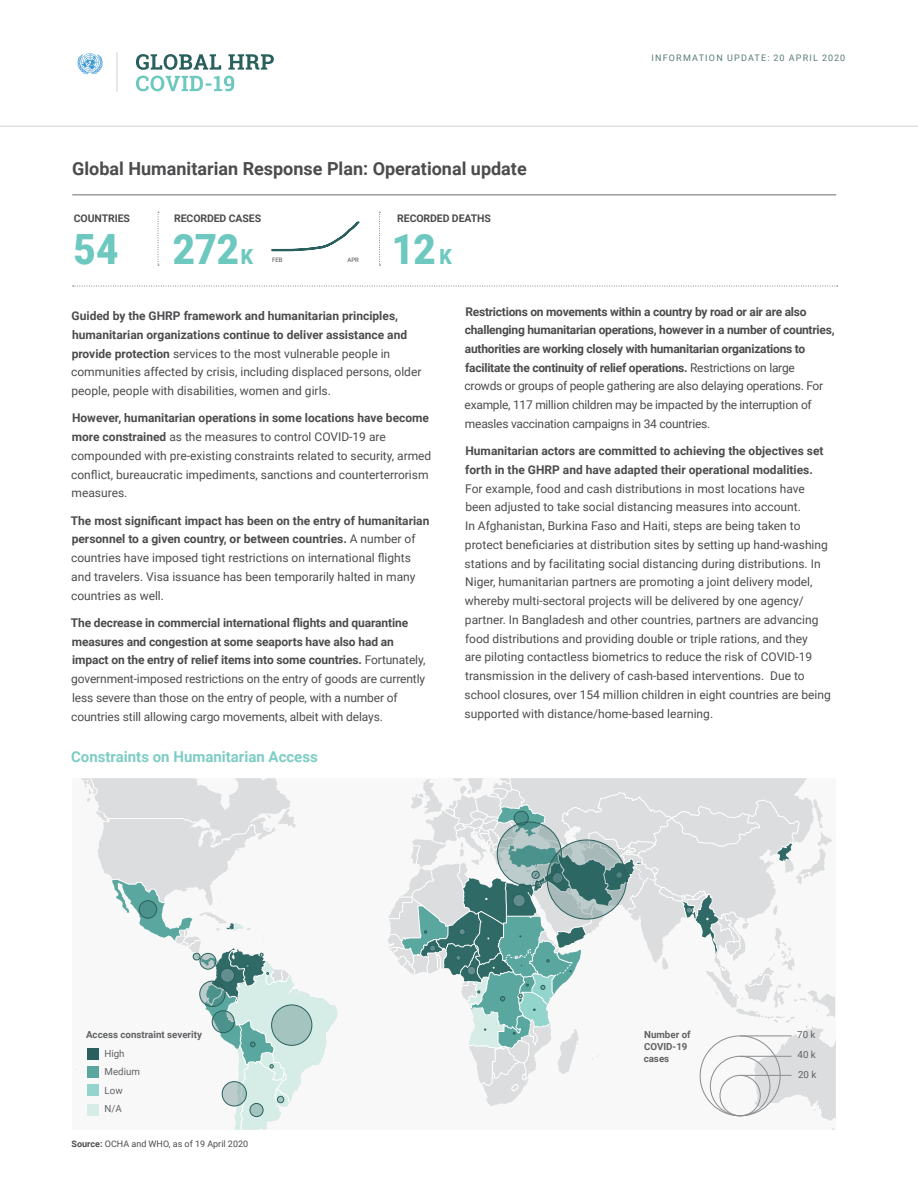
<style>
.page{position:relative;width:918px;height:1188px;background:#fff}
.page>*{position:absolute;margin:0;border:0;box-sizing:border-box;transform-origin:0 0}
.t1{font:900 41.7px "Roboto";letter-spacing:-.01em;color:#6dc8bf;scale:.92 1}
.t2{font:700 18px "Roboto";color:#4c4c4e}
.t3{font:700 15px "Roboto";color:#7dcdc5}
.t4{font:12px/18.8px "Roboto";color:#4c4c4e}
.t5{font:700 12px/18.8px "Roboto";letter-spacing:-.02em;color:#4c4c4e}
.t6{font:700 12px/18.8px "Roboto";color:#4c4c4e}
.t7{font:700 10.5px "Roboto";letter-spacing:-.01em;color:#4c4c4e}
.t8{font:700 9.75px/12px "Roboto";color:#616264}
.t9{font:9.75px/18.5px "Roboto";color:#616264}
.t10{font:9px "Roboto";color:#4c4c4e}
.t11{font:9px "Roboto";letter-spacing:.135em;color:#5a7a79}
.t12{font:6px "Roboto";color:#4c4c4e}
.s1{font-size:20.85px}
.s2{font-weight:700}
.s3{font-weight:400}
</style>
<div class="page">
<div style="left:72px;top:778px;width:764px;height:352px;background:#f8f8f9"></div>
<svg style="left:76px;top:778px;width:261px;height:352px"></svg>
<svg style="left:388px;top:778px;width:448px;height:352px"></svg>
<div style="left:513px;top:894px;width:12px;height:13px;background:#628e8f;border-radius:50%"></div>
<div style="left:513px;top:894px;width:12px;height:13px;border:1px solid #29605d;border-radius:50%"></div>
<svg style="left:547px;top:840px;width:79px;height:79px;background:#729694"></svg>
<svg style="left:497px;top:822px;width:64px;height:64px;background:#8aaeac"></svg>
<div style="left:497px;top:822px;width:65px;height:64px;border:1px solid #29605d;border-radius:50%"></div>
<div style="left:720px;top:1075px;width:41px;height:41px;border:1px solid #8a8c8e;border-radius:50%"></div>
<div style="left:710px;top:1056px;width:60px;height:60px;border:1px solid #8a8c8e;border-radius:50%"></div>
<hr style="left:740px;top:1036px;width:52px;height:1px;background:#8a8c8e">
<hr style="left:740px;top:1056px;width:52px;height:1px;background:#8a8c8e">
<hr style="left:740px;top:1075px;width:52px;height:1px;background:#8a8c8e">
<svg style="left:136px;top:76px;width:98px;height:15px"></svg>
<svg style="left:136px;top:54px;width:138px;height:16px"></svg>
<hr style="left:117px;top:52px;width:1px;height:40px;background:#d1d3d4">
<svg style="left:78px;top:53px;width:25px;height:21px"></svg>
<hr style="left:0;top:126px;width:918px;height:1px;background:#d1d3d4">
<hr style="left:72px;top:194px;width:764px;height:1px;background:#6b6c6e">
<svg style="left:73px;top:286px;width:765px;height:1px"></svg>
<svg style="left:158px;top:212px;width:1px;height:54px"></svg>
<svg style="left:379px;top:212px;width:2px;height:54px"></svg>
<svg style="left:271px;top:221px;width:89px;height:31px"></svg>
<h2 class="t2" style="left:72px;top:156px;width:456px">Global Humanitarian Response Plan: Operational update</h2>
<p class="t7" style="left:74px;top:211px;width:58px">COUNTRIES</p>
<p class="t7" style="left:174px;top:211px;width:88px">RECORDED CASES</p>
<p class="t7" style="left:397px;top:211px;width:95px">RECORDED DEATHS</p>
<h1 class="t1" style="left:73px;top:220px;width:50px">54</h1>
<h1 class="t1" style="left:173px;top:220px;width:89px">272<span class="s1">K</span></h1>
<h1 class="t1" style="left:392px;top:220px;width:67px">12<span class="s1">K</span></h1>
<p class="t12" style="left:272px;top:256px;width:12px">FEB</p>
<p class="t12" style="left:348px;top:256px;width:13px">APR</p>
<p class="t11" style="left:651px;top:52px;width:195px">INFORMATION UPDATE: 20 APRIL 2020</p>
<p class="t4" style="left:71px;top:306px;width:352px"><span class="s2">Guided by the GHRP framework and humanitarian principles, humanitarian organizations continue to deliver assistance and provide protection</span> services to the most vulnerable people in communities affected by crisis, including displaced persons, older people, people with disabilities, women and girls.</p>
<p class="t4" style="left:71px;top:408px;width:362px"><span class="s2">However, humanitarian operations in some locations have become more constrained</span> as the measures to control COVID-19 are compounded with pre-existing constraints related to security, armed conflict, bureaucratic impediments, sanctions and counterterrorism measures.</p>
<p class="t4" style="left:71px;top:510px;width:360px"><span class="s2">The most significant impact has been on the entry of humanitarian personnel to a given country, or between countries.</span> A number of countries have imposed tight restrictions on international flights and travelers. Visa issuance has been temporarily halted in many countries as well.</p>
<p class="t4" style="left:71px;top:613px;width:356px"><span class="s2">The decrease in commercial international flights and quarantine measures and congestion at some seaports have also had an impact on the entry of relief items into some countries.</span> Fortunately, government-imposed restrictions on the entry of goods are currently less severe than those on the entry of people, with a number of countries still allowing cargo movements, albeit with delays.</p>
<p class="t3" style="left:71px;top:747px;width:248px">Constraints on Humanitarian Access</p>
<p class="t5" style="left:465px;top:301px;width:372px">Restrictions on movements within a country by road or air are also challenging humanitarian operations, however in a number of countries, authorities are working closely with humanitarian organizations to facilitate the continuity of relief operations. <span class="s3">Restrictions on large crowds or groups of people gathering are also delaying operations. For example, 117 million children may be impacted by the interruption of measles vaccination campaigns in 34 countries.</span></p>
<p class="t6" style="left:465px;top:441px;width:360px">Humanitarian actors are committed to achieving the objectives set forth in the GHRP and have adapted their operational modalities.</p>
<p class="t4" style="left:465px;top:479px;width:368px">For example, food and cash distributions in most locations have been adjusted to take social distancing measures into account.<br>In Afghanistan, Burkina Faso and Haiti, steps are being taken to protect beneficiaries at distribution sites by setting up hand-washing stations and by facilitating social distancing during distributions. In Niger, humanitarian partners are promoting a joint delivery model, whereby multi-sectoral projects will be delivered by one agency/ partner. In Bangladesh and other countries, partners are advancing food distributions and providing double or triple rations, and they<br>are piloting contactless biometrics to reduce the risk of COVID-19 transmission in the delivery of cash-based interventions. Due to school closures, over 154 million children in eight countries are being supported with distance/home-based learning.</p>
<p class="t8" style="left:86px;top:1029px;width:117px">Access constraint severity</p>
<p class="t8" style="left:644px;top:1028px;width:49px">Number of<br>COVID-19 cases</p>
<p class="t9" style="left:797px;top:1024px;width:21px;line-height:20px;text-align:justify">70 k 40 k 20 k</p>
<p class="t9" style="left:105px;top:1044px;width:37px">High<br>Medium<br>Low<br>N/A</p>
<p class="t10" style="left:72px;top:1138px;width:178px"><span class="s2">Source:</span> OCHA and WHO, as of 19 April 2020</p>
</div>
